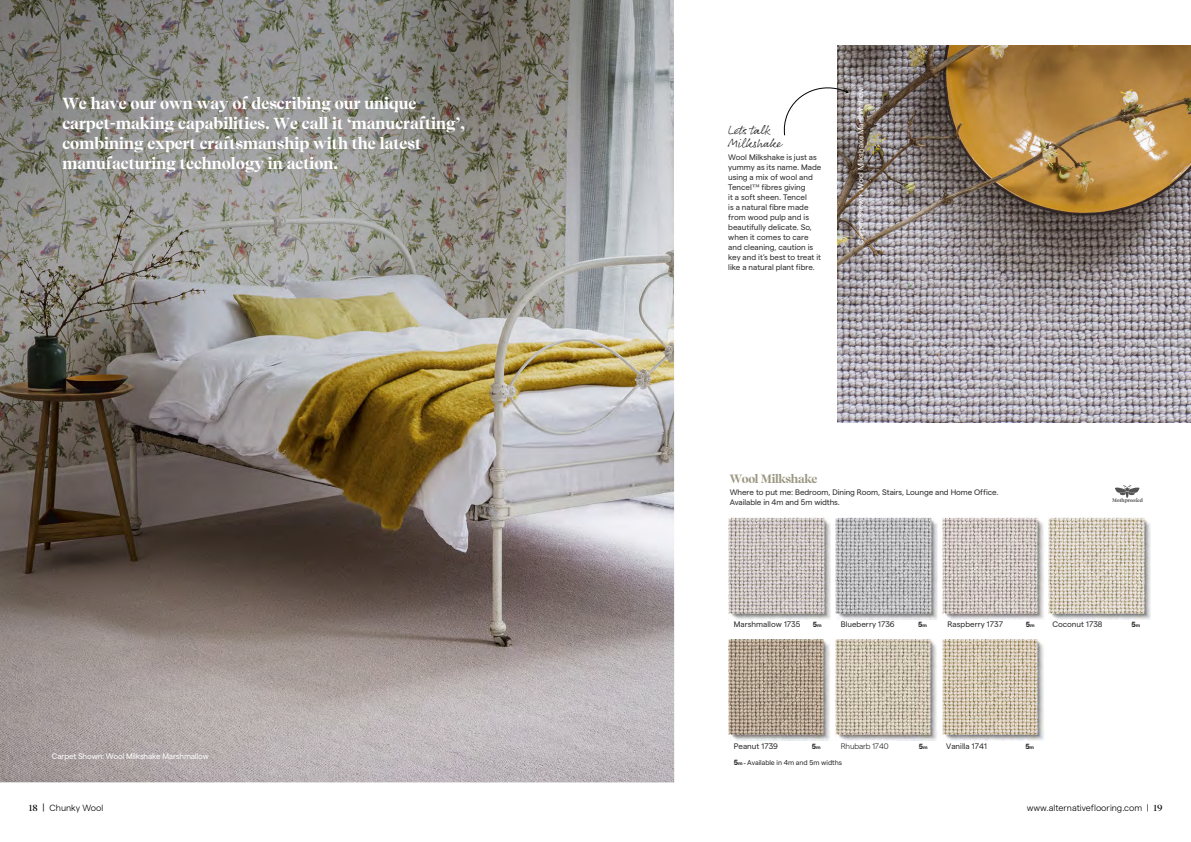
<style>
.page{position:relative;width:1191px;height:842px;background:#fff}
.page>*{position:absolute;margin:0;border:0;box-sizing:border-box;transform-origin:0 0}
.t1{font:700 16px/20px "Recife Display";color:#fff}
.t2{font:13px/13px "Rollerscript Smooth";letter-spacing:-.02em;color:#292929}
.t3{font:700 12px "Recife Display";letter-spacing:-.025em;color:#9b9782}
.t4{font:300 9px "Matter";color:#000}
.t5{font:8px/10px "Matter";color:#292929}
.t6{font:8px "Matter";letter-spacing:-.02em;color:#fff}
.t7{font:300 8px "Matter";letter-spacing:-.02em;color:#292929}
.t8{font:700 7.5px "Matter";color:#292929}
.t9{font:7px "Matter";letter-spacing:-.01em;color:#292929}
.t10{font:700 5.1px "Recife Display";letter-spacing:-.02em;color:#292929}
.s1{font-family:"Georgia"}
.s2{font-size:5px}
.s3{font-weight:700;font-size:7.5px}
.s4{font-weight:700;font-size:5px}
.s5{font-family:"Recife Display";font-weight:500}
.s6{font-size:10px}
</style>
<div class="page">
<img style="left:0;top:0;width:674px;height:782px">
<img style="left:728px;top:639px;width:102px;height:101px">
<img style="left:729px;top:518px;width:101px;height:101px">
<img style="left:1048px;top:518px;width:102px;height:101px">
<img style="left:942px;top:639px;width:102px;height:101px">
<img style="left:835px;top:518px;width:102px;height:101px">
<img style="left:942px;top:518px;width:102px;height:101px">
<img style="left:835px;top:639px;width:102px;height:101px">
<img style="left:1115px;top:485px;width:24px;height:13px">
<img style="left:838px;top:45px;width:353px;height:377px">
<svg style="left:783px;top:82px;width:65px;height:54px"></svg>
<p class="t1" style="left:62px;top:93px;width:404px">We have our own way of describing our unique carpet-making capabilities. We call it ‘manucrafting’, combining expert craftsmanship with the latest manufacturing technology in action.</p>
<p class="t6" style="left:52px;top:750px;width:158px">Carpet Shown: Wool Milkshake Marshmallow</p>
<p class="t2" style="left:728px;top:123px;width:55px">Lets talk<br>Milkshake</p>
<p class="t5" style="left:728px;top:152px;width:95px">Wool Milkshake is just as yummy as its name. Made using a mix of wool and<br>Tencel <span class="s1">™</span> fibres giving<br>it a soft sheen. Tencel<br>is a natural fibre made from wood pulp and is beautifully delicate. So, when it comes to care and cleaning, caution is key and it’s best to treat it like a natural plant fibre.</p>
<p class="t6" style="left:854px;top:244px;width:158px;rotate:-90deg">Carpet Shown: Wool Milkshake Marshmallow</p>
<p class="t3" style="left:729px;top:469px;width:89px">Wool Milkshake</p>
<p class="t5" style="left:729px;top:487px;width:270px">Where to put me: Bedroom, Dining Room, Stairs, Lounge and Home Office.<br>Available in 4m and 5m widths.</p>
<p class="t10" style="left:1112px;top:497px;width:32px">Mothproofed</p>
<p class="t5" style="left:841px;top:619px;width:55px">Blueberry 1736</p>
<p class="t8" style="left:918px;top:619px;width:10px">5<span class="s2">m</span></p>
<p class="t5" style="left:947px;top:619px;width:57px">Raspberry 1737</p>
<p class="t8" style="left:1025px;top:619px;width:10px">5<span class="s2">m</span></p>
<p class="t5" style="left:734px;top:619px;width:68px">Marshmallow 1735</p>
<p class="t8" style="left:813px;top:619px;width:10px">5<span class="s2">m</span></p>
<p class="t5" style="left:1052px;top:619px;width:52px">Coconut 1738</p>
<p class="t8" style="left:1131px;top:619px;width:10px">5<span class="s2">m</span></p>
<p class="t5" style="left:734px;top:740px;width:46px">Peanut 1739</p>
<p class="t8" style="left:812px;top:740px;width:10px">5<span class="s2">m</span></p>
<p class="t7" style="left:840px;top:740px;width:49px">Rhubarb 1740</p>
<p class="t8" style="left:919px;top:740px;width:10px">5<span class="s2">m</span></p>
<p class="t9" style="left:734px;top:757px;width:110px"><span class="s3">5</span><span class="s4">m -</span> Available in 4m and 5m widths</p>
<p class="t5" style="left:946px;top:740px;width:42px">Vanilla 1741</p>
<p class="t8" style="left:1025px;top:740px;width:10px">5<span class="s2">m</span></p>
<p class="t4" style="left:28px;top:801px;width:77px"><span class="s5">18</span> <span class="s6">|</span> Chunky Wool</p>
<p class="t4" style="left:1026px;top:801px;width:137px">www.alternativeflooring.com | <span class="s5">19</span></p>
</div>
